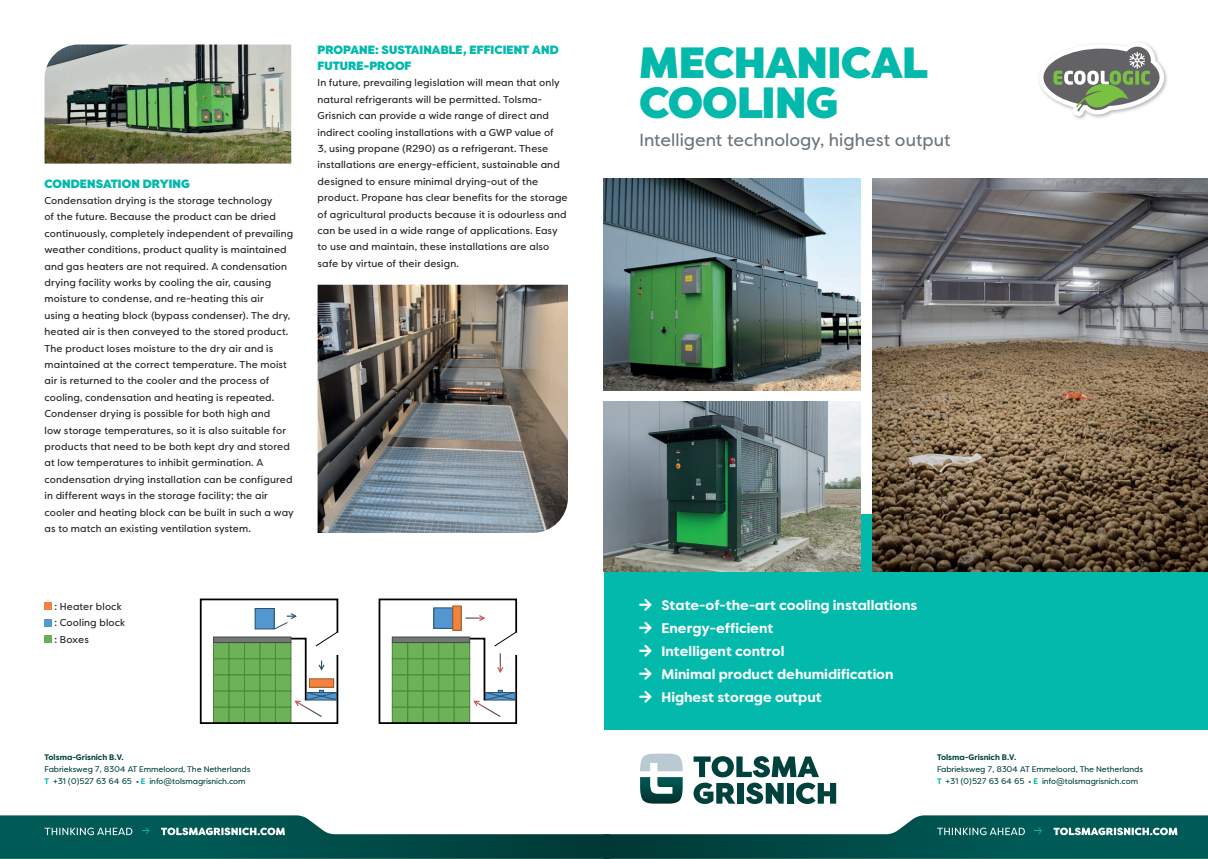
<style>
.page{position:relative;width:1208px;height:859px;background:#fff}
.page>*{position:absolute;margin:0;border:0;box-sizing:border-box;transform-origin:0 0}
.t1{font:900 43.6px/40.5px "Tolsma Grisnich";letter-spacing:-.01em;color:#03b9ac}
.t2{font:17.4px "Tolsma Grisnich";color:#6a747b}
.t3{font:700 14px/23px "Tolsma Grisnich";color:#fff}
.t4{font:900 12px/16.4px "Tolsma Grisnich";color:#03b9ac}
.t5{font:10px/16.4px "Tolsma Grisnich";letter-spacing:.01em;color:#231f20}
.t6{font:8.1px/12.2px "Tolsma Grisnich";letter-spacing:-.01em;color:#00413e}
.t7{font:700 8.1px "Tolsma Grisnich";color:#00413e}
.s1{font-weight:700;color:#03b9ac}
</style>
<div class="page">
<div style="left:603px;top:514px;width:604px;height:216px;background:#03b9ac"></div>
<img style="left:872px;top:179px;width:335px;height:392px">
<img style="left:603px;top:401px;width:258px;height:170px">
<img style="left:603px;top:179px;width:258px;height:212px">
<svg style="left:640px;top:777px;width:42px;height:27px"></svg>
<svg style="left:640px;top:754px;width:42px;height:17px"></svg>
<svg style="left:693px;top:756px;width:126px;height:21px"></svg>
<svg style="left:693px;top:783px;width:42px;height:21px"></svg>
<div style="left:737px;top:783px;width:6px;height:21px;background:#00413e"></div>
<svg style="left:746px;top:783px;width:37px;height:21px"></svg>
<div style="left:787px;top:783px;width:6px;height:21px;background:#00413e"></div>
<svg style="left:796px;top:783px;width:40px;height:21px"></svg>
<svg style="left:0;top:815px;width:1208px;height:44px"></svg>
<img style="left:45px;top:45px;width:246px;height:119px">
<img style="left:317px;top:285px;width:251px;height:248px">
<img style="left:1074px;top:68px;width:93px;height:51px">
<svg style="left:1039px;top:42px;width:125px;height:74px"></svg>
<svg style="left:199px;top:598px;width:140px;height:126px"></svg>
<div style="left:213px;top:637px;width:78px;height:5px;background:#727877"></div>
<div style="left:213px;top:637px;width:78px;height:6px;border:1px solid #45494a"></div>
<svg style="left:378px;top:598px;width:140px;height:126px"></svg>
<div style="left:45px;top:603px;width:7px;height:7px;background:#f3823e"></div>
<div style="left:45px;top:619px;width:7px;height:7px;background:#5697d1"></div>
<div style="left:45px;top:635px;width:7px;height:8px;background:#6ab057"></div>
<p class="t4" style="left:45px;top:176px;width:147px">CONDENSATION DRYING</p>
<p class="t5" style="left:45px;top:192px;width:251px">Condensation drying is the storage technology<br>of the future. Because the product can be dried continuously, completely independent of prevailing weather conditions, product quality is maintained and gas heaters are not required. A condensation drying facility works by cooling the air, causing moisture to condense, and re-heating this air<br>using a heating block (bypass condenser). The dry, heated air is then conveyed to the stored product.<br>The product loses moisture to the dry air and is maintained at the correct temperature. The moist air is returned to the cooler and the process of cooling, condensation and heating is repeated.<br>Condenser drying is possible for both high and<br>low storage temperatures, so it is also suitable for products that need to be both kept dry and stored at low temperatures to inhibit germination. A condensation drying installation can be configured in different ways in the storage facility; the air cooler and heating block can be built in such a way as to match an existing ventilation system.</p>
<p class="t4" style="left:317px;top:42px;width:243px">PROPANE: SUSTAINABLE, EFFICIENT AND<br>FUTURE-PROOF</p>
<p class="t5" style="left:317px;top:75px;width:252px">In future, prevailing legislation will mean that only natural refrigerants will be permitted. Tolsma-Grisnich can provide a wide range of direct and indirect cooling installations with a GWP value of<br>3, using propane (R290) as a refrigerant. These installations are energy-efficient, sustainable and designed to ensure minimal drying-out of the product. Propane has clear benefits for the storage of agricultural products because it is odourless and can be used in a wide range of applications. Easy to use and maintain, these installations are also safe by virtue of their design.</p>
<p class="t5" style="left:54px;top:598px;width:72px">: Heater block : Cooling block : Boxes</p>
<p class="t7" style="left:45px;top:752px;width:81px">Tolsma-Grisnich B.V.</p>
<p class="t6" style="left:45px;top:763px;width:207px">Fabrieksweg 7, 8304 AT Emmeloord, The Netherlands<br><span class="s1">T</span> +31 (0)527 63 64 65 • <span class="s1">E</span> info@tolsmagrisnich.com</p>
<h1 class="t1" style="left:639px;top:44px;width:290px">MECHANICAL<br>COOLING</h1>
<h2 class="t2" style="left:639px;top:129px;width:313px">Intelligent technology, highest output</h2>
<h3 class="t3" style="left:661px;top:593px;width:257px">State-of-the-art cooling installations<br>Energy-efficient<br>Intelligent control<br>Minimal product dehumidification<br>Highest storage output</h3>
<p class="t7" style="left:937px;top:752px;width:81px">Tolsma-Grisnich B.V.</p>
<p class="t6" style="left:937px;top:763px;width:207px">Fabrieksweg 7, 8304 AT Emmeloord, The Netherlands<br><span class="s1">T</span> +31 (0)527 63 64 65 • <span class="s1">E</span> info@tolsmagrisnich.com</p>
</div>
